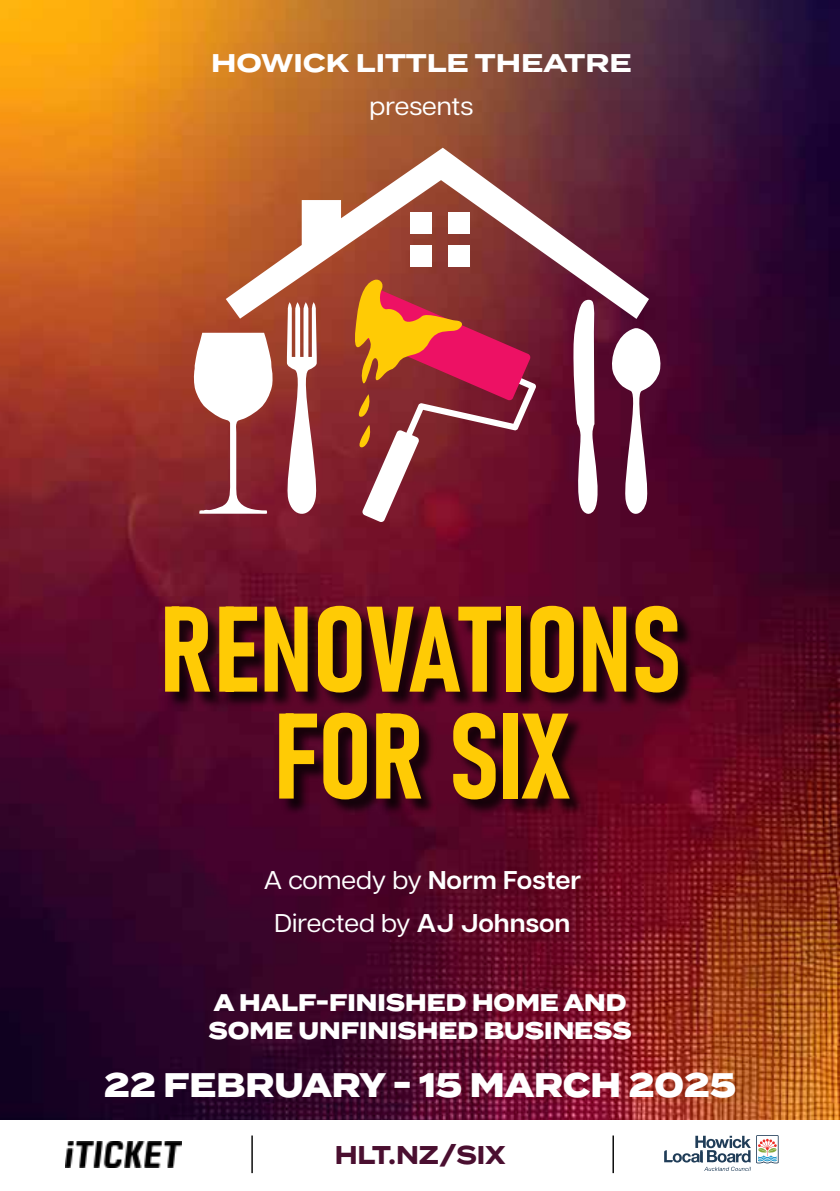
<style>
.page{position:relative;width:840px;height:1191px;background:#fff}
.page>*{position:absolute;margin:0;border:0;box-sizing:border-box;transform-origin:0 0}
.t1{font:119.6px/106.8px "Bahnschrift";color:#ffcb05;text-align:center}
.t2{font:800 34px "Termina";color:#fff;scale:.9 1}
.t3{font:25.6px/42.8px "Articulat CF";color:#fff;text-align:center;scale:1.05 1}
.t4{font:700 25.6px "Termina";color:#fff}
.t5{font:700 25.6px "Termina";color:#4a0f30;scale:.9 1}
.t6{font:800 24px/28px "Termina";color:#fff;scale:.9 1}
.s1{font-weight:600}
</style>
<div class="page">
<img style="left:0;top:0;width:839px;height:1119px">
<img style="left:65px;top:1141px;width:116px;height:26px">
<svg style="left:664px;top:1135px;width:114px;height:36px"></svg>
<hr style="left:251px;top:1135px;width:2px;height:38px;background:#000">
<hr style="left:612px;top:1135px;width:1px;height:38px;background:#000">
<div style="left:167px;top:609px;width:528px;height:207px;background:#000;opacity:.75"></div>
<svg style="left:226px;top:148px;width:422px;height:171px"></svg>
<div style="left:410px;top:212px;width:21px;height:22px;background:#fff"></div>
<div style="left:410px;top:245px;width:21px;height:21px;background:#fff"></div>
<div style="left:448px;top:212px;width:21px;height:22px;background:#fff"></div>
<div style="left:448px;top:245px;width:21px;height:21px;background:#fff"></div>
<svg style="left:283px;top:302px;width:37px;height:217px"></svg>
<svg style="left:573px;top:300px;width:89px;height:220px"></svg>
<svg style="left:193px;top:333px;width:80px;height:181px"></svg>
<svg style="left:352px;top:279px;width:184px;height:243px;background:#a13f3e"></svg>
<p class="t4" style="left:211px;top:44px;width:422px">HOWICK LITTLE THEATRE</p>
<p class="t3" style="left:369px;top:83px;width:100px">presents</p>
<h1 class="t1" style="left:160px;top:588px;width:524px">RENOVATIONS<br>FOR SIX</h1>
<p class="t3" style="left:263px;top:857px;width:303px">A comedy by <span class="s1">Norm Foster<br></span>Directed by <span class="s1">AJ Johnson</span></p>
<p class="t6" style="left:208px;top:989px;width:472px">A HALF-FINISHED HOME AND<br>SOME UNFINISHED BUSINESS</p>
<h2 class="t2" style="left:104px;top:1059px;width:703px">22 FEBRUARY - 15 MARCH 2025</h2>
<p class="t5" style="left:334px;top:1136px;width:191px">HLT.NZ/SIX</p>
</div>
